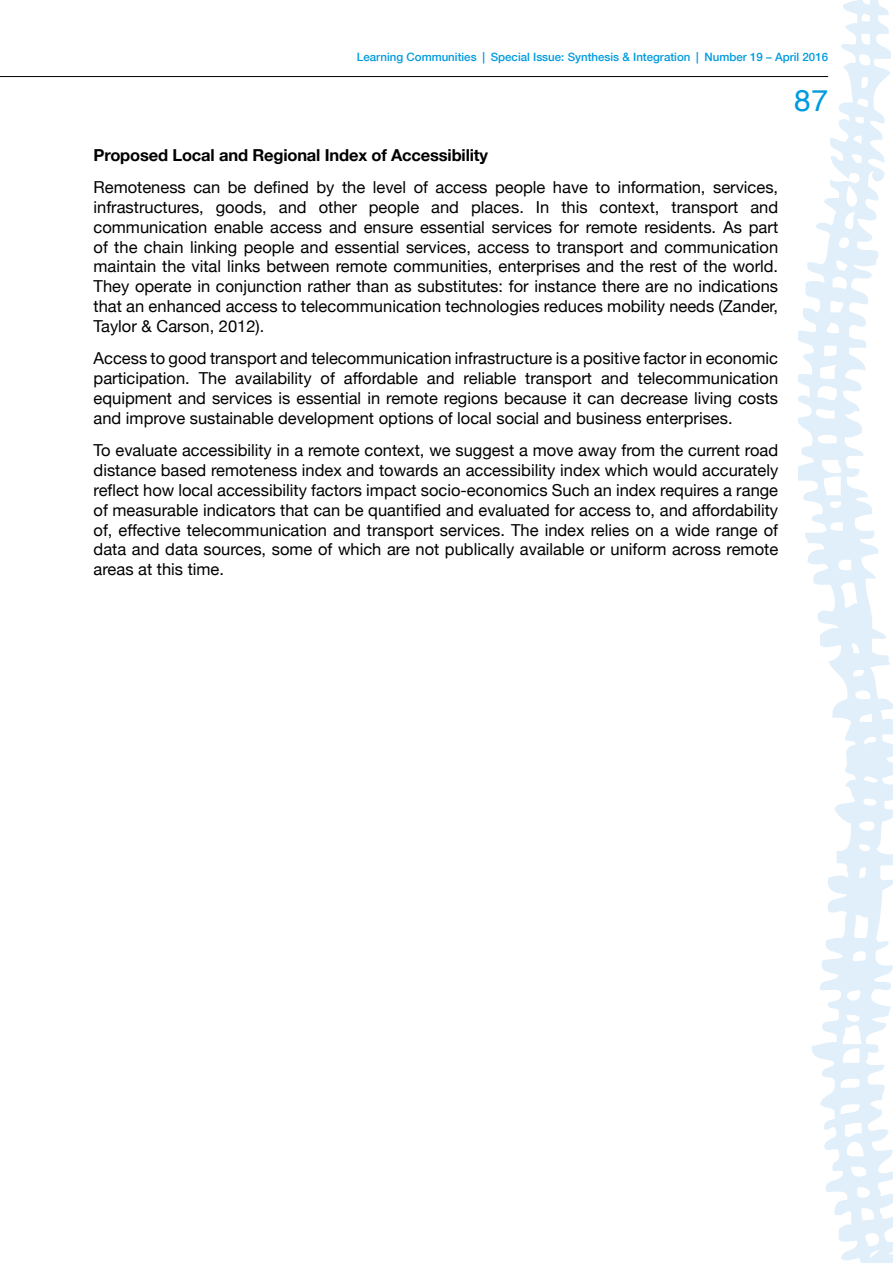
<style>
.page{position:relative;width:893px;height:1263px;background:#fff}
.page>*{position:absolute;margin:0;border:0;box-sizing:border-box;transform-origin:0 0}
.t1{font:30px "Helvetica";color:#009bdf}
.t2{font:16.5px/19.8px "Helvetica Neue";color:#000;text-align:justify}
.t3{font:700 16.5px "Helvetica Neue";letter-spacing:-.01em;color:#000}
.t4{font:500 11.55px "Helvetica Neue";color:#009bdf}
</style>
<div class="page">
<hr style="left:0;top:76px;width:828px;height:1px;background:#000">
<svg style="left:798px;top:0;width:95px;height:1263px"></svg>
<p class="t4" style="left:357px;top:48px;width:473px">Learning Communities | Special Issue: Synthesis &amp; Integration | Number 19 – April 2016</p>
<h1 class="t1" style="left:794px;top:77px;width:35px">87</h1>
<p class="t3" style="left:94px;top:142px;width:396px">Proposed Local and Regional Index of Accessibility</p>
<p class="t2" style="left:94px;top:178px;width:686px">Remoteness can be defined by the level of access people have to information, services, infrastructures, goods, and other people and places. In this context, transport and communication enable access and ensure essential services for remote residents. As part of the chain linking people and essential services, access to transport and communication maintain the vital links between remote communities, enterprises and the rest of the world.<br>They operate in conjunction rather than as substitutes: for instance there are no indications that an enhanced access to telecommunication technologies reduces mobility needs (Zander, Taylor &amp; Carson, 2012).</p>
<p class="t2" style="left:94px;top:350px;width:686px">Access to good transport and telecommunication infrastructure is a positive factor in economic participation. The availability of affordable and reliable transport and telecommunication equipment and services is essential in remote regions because it can decrease living costs and improve sustainable development options of local social and business enterprises.</p>
<p class="t2" style="left:94px;top:442px;width:686px">To evaluate accessibility in a remote context, we suggest a move away from the current road distance based remoteness index and towards an accessibility index which would accurately reflect how local accessibility factors impact socio-economics Such an index requires a range of measurable indicators that can be quantified and evaluated for access to, and affordability of, effective telecommunication and transport services. The index relies on a wide range of data and data sources, some of which are not publically available or uniform across remote areas at this time.</p>
</div>
